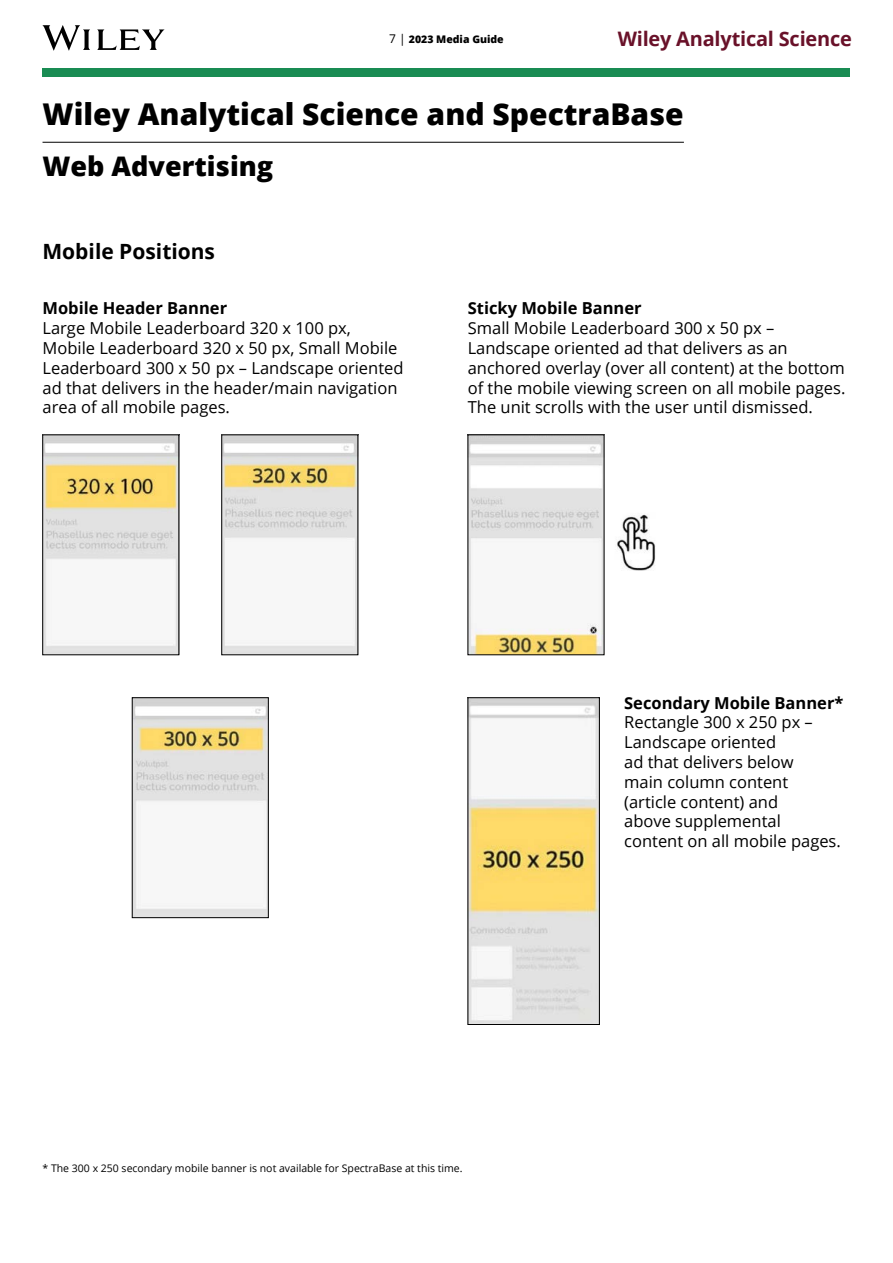
<style>
.page{position:relative;width:893px;height:1263px;background:#fff}
.page>*{position:absolute;margin:0;border:0;box-sizing:border-box;transform-origin:0 0}
.t1{font:800 30px "Open Sans";color:#000}
.t2{font:800 27px "Open Sans";color:#000}
.t3{font:700 21px "Open Sans";color:#000}
.t4{font:700 19.95px "Open Sans";letter-spacing:-.01em;color:#691129}
.t5{font:16.5px/19.8px "Open Sans";color:#000}
.t6{font:700 16.5px "Open Sans";color:#000}
.t7{font:10.5px "Open Sans";color:#000}
.t8{font:800 10.5px "Open Sans";color:#000}
.s1{font-weight:400;font-size:12px}
</style>
<div class="page">
<div style="left:43px;top:68px;width:807px;height:9px;background:#198c53"></div>
<svg style="left:43px;top:25px;width:121px;height:26px"></svg>
<img style="left:45px;top:437px;width:132px;height:216px">
<img style="left:224px;top:437px;width:132px;height:216px">
<img style="left:470px;top:437px;width:132px;height:216px">
<img style="left:470px;top:699px;width:128px;height:324px">
<div style="left:468px;top:697px;width:132px;height:328px;border:1px solid #000"></div>
<img style="left:617px;top:514px;width:39px;height:57px">
<img style="left:134px;top:699px;width:133px;height:217px">
<div style="left:132px;top:697px;width:137px;height:221px;border:1px solid #000"></div>
<hr style="left:43px;top:142px;width:641px;height:1px;background:#000">
<p class="t8" style="left:389px;top:31px;width:116px"><span class="s1">7 |</span> 2023 Media Guide</p>
<p class="t4" style="left:618px;top:25px;width:236px">Wiley Analytical Science</p>
<h1 class="t1" style="left:43px;top:91px;width:643px">Wiley Analytical Science and SpectraBase</h1>
<h2 class="t2" style="left:43px;top:146px;width:232px">Web Advertising</h2>
<p class="t3" style="left:43px;top:236px;width:174px">Mobile Positions</p>
<p class="t6" style="left:43px;top:297px;width:186px">Mobile Header Banner</p>
<p class="t5" style="left:43px;top:318px;width:362px">Large Mobile Leaderboard 320 x 100 px, Mobile Leaderboard 320 x 50 px, Small Mobile Leaderboard 300 x 50 px – Landscape oriented ad that delivers in the header/main navigation area of all mobile pages.</p>
<p class="t6" style="left:468px;top:297px;width:175px">Sticky Mobile Banner</p>
<p class="t5" style="left:468px;top:318px;width:379px">Small Mobile Leaderboard 300 x 50 px – Landscape oriented ad that delivers as an anchored overlay (over all content) at the bottom of the mobile viewing screen on all mobile pages.<br>The unit scrolls with the user until dismissed.</p>
<p class="t6" style="left:624px;top:691px;width:221px">Secondary Mobile Banner*</p>
<p class="t5" style="left:624px;top:712px;width:218px">Rectangle 300 x 250 px –<br>Landscape oriented<br>ad that delivers below<br>main column content (article content) and<br>above supplemental content on all mobile pages.</p>
<p class="t7" style="left:43px;top:1160px;width:422px">* The 300 x 250 secondary mobile banner is not available for SpectraBase at this time.</p>
</div>
